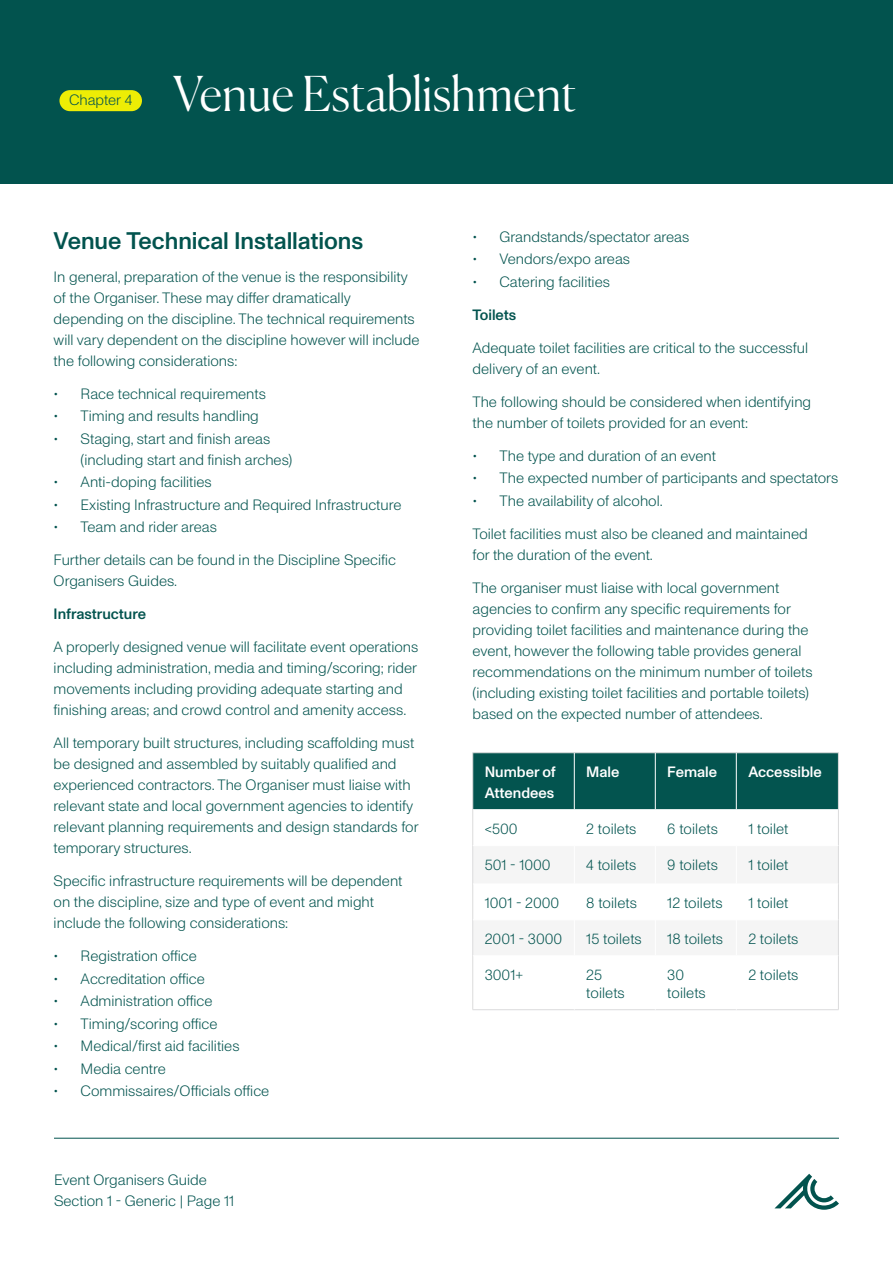
<style>
.page{position:relative;width:893px;height:1263px;background:#fff}
.page>*{position:absolute;margin:0;border:0;box-sizing:border-box;transform-origin:0 0}
.t1{font:300 48px "Canela Trial";letter-spacing:-.005em;color:#fff}
.t2{font:500 24px "ABC Monument Grotesk Unlicensed Trial";letter-spacing:-.005em;color:#02534e}
.t3{font:300 15px/21px "ABC Monument Grotesk Unlicensed Trial";color:#02534e}
.t4{font:300 15px/18px "ABC Monument Grotesk Unlicensed Trial";color:#01534f}
.t5{font:500 15px/21px "ABC Monument Grotesk Unlicensed Trial";color:#fff}
.t6{font:500 15px "ABC Monument Grotesk Unlicensed Trial";color:#02534e}
</style>
<div class="page">
<svg style="left:774px;top:1174px;width:65px;height:36px"></svg>
<hr style="left:54px;top:1138px;width:785px;height:1px;background:#02534e">
<div style="left:0;top:0;width:893px;height:183px;background:#02534e"></div>
<div style="left:59px;top:90px;width:83px;height:21px;background:#eded05;border-radius:11px"></div>
<div style="left:473px;top:753px;width:365px;height:56px;background:#03544f"></div>
<hr style="left:473px;top:752px;width:101px;height:1px;background:#dbdbdc">
<hr style="left:472px;top:753px;width:1px;height:57px;background:#dbdbdc">
<hr style="left:574px;top:752px;width:81px;height:1px;background:#dbdbdc">
<hr style="left:655px;top:752px;width:81px;height:1px;background:#dbdbdc">
<hr style="left:736px;top:752px;width:103px;height:1px;background:#dbdbdc">
<hr style="left:838px;top:753px;width:1px;height:57px;background:#dbdbdc">
<hr style="left:472px;top:810px;width:1px;height:36px;background:#dbdbdc">
<hr style="left:838px;top:810px;width:1px;height:36px;background:#dbdbdc">
<hr style="left:472px;top:846px;width:1px;height:38px;background:#dbdbdc">
<hr style="left:838px;top:846px;width:1px;height:38px;background:#dbdbdc">
<hr style="left:472px;top:884px;width:1px;height:36px;background:#dbdbdc">
<hr style="left:838px;top:884px;width:1px;height:36px;background:#dbdbdc">
<hr style="left:472px;top:920px;width:1px;height:36px;background:#dbdbdc">
<hr style="left:838px;top:920px;width:1px;height:36px;background:#dbdbdc">
<hr style="left:472px;top:956px;width:1px;height:53px;background:#dbdbdc">
<hr style="left:838px;top:956px;width:1px;height:53px;background:#dbdbdc">
<hr style="left:473px;top:1009px;width:101px;height:1px;background:#dbdbdc">
<hr style="left:574px;top:1009px;width:81px;height:1px;background:#dbdbdc">
<hr style="left:655px;top:1009px;width:81px;height:1px;background:#dbdbdc">
<hr style="left:736px;top:1009px;width:103px;height:1px;background:#dbdbdc">
<hr style="left:574px;top:753px;width:1px;height:56px;background:#fff">
<hr style="left:655px;top:753px;width:1px;height:56px;background:#fff">
<hr style="left:736px;top:753px;width:1px;height:56px;background:#fff">
<p class="t3" style="left:69px;top:89px;width:65px">Chapter 4</p>
<h1 class="t1" style="left:173px;top:73px;width:405px">Venue Establishment</h1>
<h2 class="t2" style="left:54px;top:226px;width:311px">Venue Technical Installations</h2>
<p class="t3" style="left:54px;top:266px;width:367px">In general, preparation of the venue is the responsibility of the Organiser. These may differ dramatically depending on the discipline. The technical requirements will vary dependent on the discipline however will include the following considerations:</p>
<p class="t3" style="left:54px;top:383px;width:214px">• Race technical requirements</p>
<p class="t3" style="left:54px;top:406px;width:207px">• Timing and results handling</p>
<p class="t3" style="left:81px;top:428px;width:213px;text-indent:-27px">• Staging, start and finish areas (including start and finish arches)</p>
<p class="t3" style="left:54px;top:472px;width:160px">• Anti-doping facilities</p>
<p class="t3" style="left:54px;top:494px;width:349px">• Existing Infrastructure and Required Infrastructure</p>
<p class="t3" style="left:54px;top:517px;width:165px">• Team and rider areas</p>
<p class="t3" style="left:54px;top:550px;width:344px">Further details can be found in the Discipline Specific<br>Organisers Guides.</p>
<p class="t6" style="left:54px;top:605px;width:94px">Infrastructure</p>
<p class="t3" style="left:54px;top:637px;width:366px">A properly designed venue will facilitate event operations including administration, media and timing/scoring; rider movements including providing adequate starting and finishing areas; and crowd control and amenity access.</p>
<p class="t3" style="left:54px;top:733px;width:367px">All temporary built structures, including scaffolding must be designed and assembled by suitably qualified and experienced contractors. The Organiser must liaise with relevant state and local government agencies to identify relevant planning requirements and design standards for temporary structures.</p>
<p class="t3" style="left:54px;top:871px;width:350px">Specific infrastructure requirements will be dependent on the discipline, size and type of event and might include the following considerations:</p>
<p class="t3" style="left:54px;top:946px;width:145px">• Registration office</p>
<p class="t3" style="left:54px;top:968px;width:153px">• Accreditation office</p>
<p class="t3" style="left:54px;top:991px;width:160px">• Administration office</p>
<p class="t3" style="left:54px;top:1013px;width:165px">• Timing/scoring office</p>
<p class="t3" style="left:54px;top:1036px;width:187px">• Medical/first aid facilities</p>
<p class="t3" style="left:54px;top:1058px;width:114px">• Media centre</p>
<p class="t3" style="left:54px;top:1081px;width:217px">• Commissaires/Officials office</p>
<p class="t4" style="left:54px;top:1169px;width:182px;line-height:21px">Event Organisers Guide<br>Section 1 - Generic | Page 11</p>
<p class="t3" style="left:473px;top:226px;width:218px">• Grandstands/spectator areas</p>
<p class="t3" style="left:473px;top:248px;width:159px">• Vendors/expo areas</p>
<p class="t3" style="left:473px;top:271px;width:139px">• Catering facilities</p>
<p class="t6" style="left:473px;top:306px;width:45px">Toilets</p>
<p class="t3" style="left:473px;top:337px;width:337px">Adequate toilet facilities are critical to the successful delivery of an event.</p>
<p class="t3" style="left:473px;top:391px;width:340px">The following should be considered when identifying the number of toilets provided for an event:</p>
<p class="t3" style="left:473px;top:445px;width:245px">• The type and duration of an event</p>
<p class="t3" style="left:473px;top:467px;width:367px">• The expected number of participants and spectators</p>
<p class="t3" style="left:473px;top:490px;width:192px">• The availability of alcohol.</p>
<p class="t3" style="left:473px;top:523px;width:337px">Toilet facilities must also be cleaned and maintained for the duration of the event.</p>
<p class="t3" style="left:473px;top:577px;width:342px">The organiser must liaise with local government agencies to confirm any specific requirements for providing toilet facilities and maintenance during the event, however the following table provides general recommendations on the minimum number of toilets (including existing toilet facilities and portable toilets) based on the expected number of attendees.</p>
<p class="t5" style="left:485px;top:761px;width:73px">Number of<br>Attendees</p>
<p class="t5" style="left:586px;top:761px;width:35px">Male</p>
<p class="t5" style="left:667px;top:761px;width:51px">Female</p>
<p class="t5" style="left:748px;top:761px;width:75px">Accessible</p>
<p class="t3" style="left:485px;top:818px;width:34px">&lt;500</p>
<p class="t4" style="left:586px;top:819px;width:52px">2 toilets</p>
<p class="t4" style="left:667px;top:819px;width:52px">6 toilets</p>
<p class="t4" style="left:748px;top:819px;width:42px">1 toilet</p>
<p class="t3" style="left:485px;top:854px;width:67px">501 - 1000</p>
<p class="t4" style="left:586px;top:855px;width:51px">4 toilets</p>
<p class="t4" style="left:667px;top:855px;width:52px">9 toilets</p>
<p class="t4" style="left:748px;top:855px;width:42px">1 toilet</p>
<p class="t3" style="left:485px;top:892px;width:76px">1001 - 2000</p>
<p class="t4" style="left:586px;top:893px;width:52px">8 toilets</p>
<p class="t4" style="left:667px;top:893px;width:57px">12 toilets</p>
<p class="t4" style="left:748px;top:893px;width:42px">1 toilet</p>
<p class="t3" style="left:485px;top:928px;width:79px">2001 - 3000</p>
<p class="t4" style="left:586px;top:929px;width:57px">15 toilets</p>
<p class="t4" style="left:667px;top:929px;width:57px">18 toilets</p>
<p class="t4" style="left:748px;top:929px;width:52px">2 toilets</p>
<p class="t3" style="left:485px;top:964px;width:40px">3001+</p>
<p class="t4" style="left:586px;top:965px;width:40px">25 toilets</p>
<p class="t4" style="left:667px;top:965px;width:40px">30 toilets</p>
<p class="t4" style="left:748px;top:965px;width:52px">2 toilets</p>
</div>
